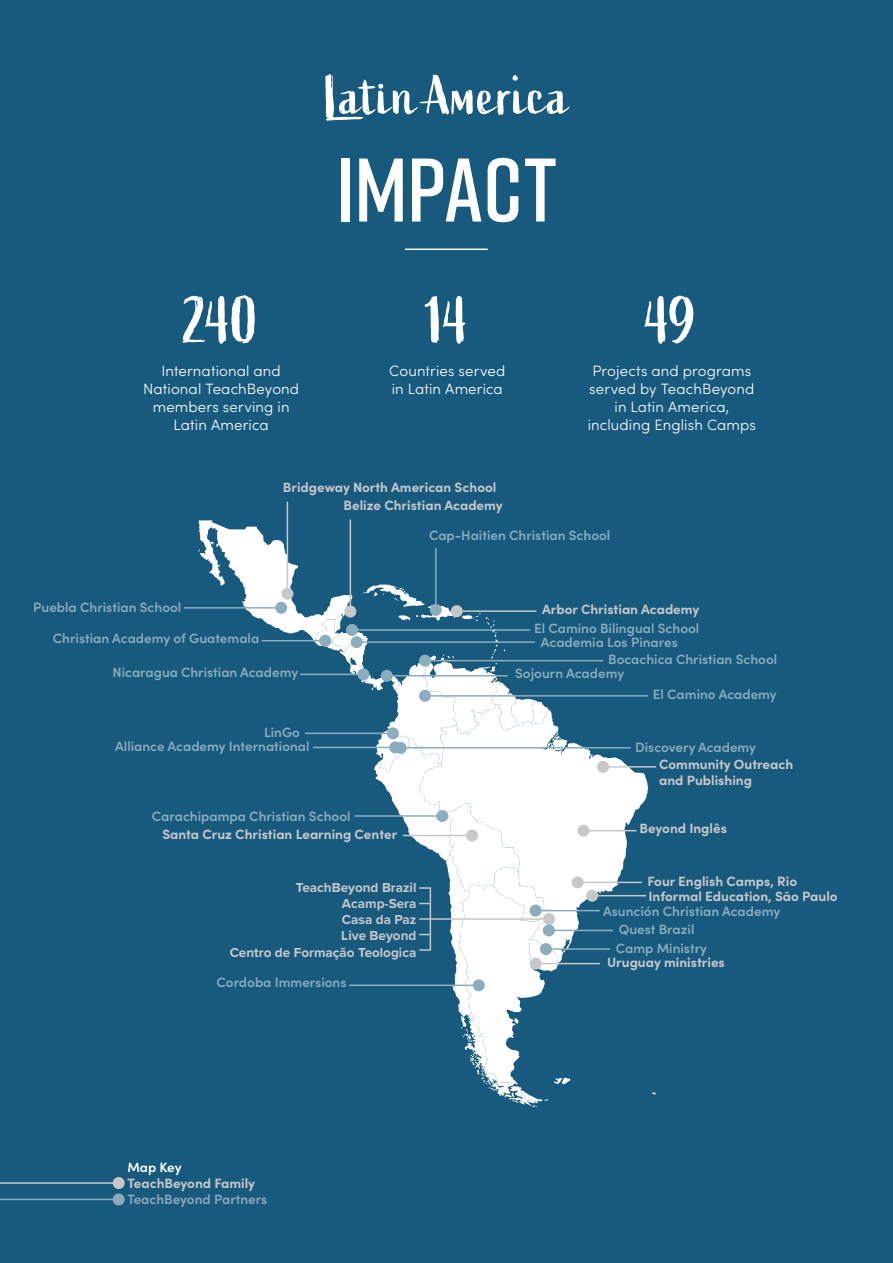
<style>
.page{position:relative;width:893px;height:1263px;background:#185a7d}
.page>*{position:absolute;margin:0;border:0;box-sizing:border-box;transform-origin:0 0}
.t1{font:600 90px "Rift";letter-spacing:-.01em;color:#fff}
.t2{font:66px "Active";color:#fff}
.t3{font:54px "Active";letter-spacing:.03em;color:#fff}
.t4{font:300 15px/18px "Sofia Pro";letter-spacing:.01em;color:#fff;text-align:center}
.t5{font:600 13.5px "Sofia Pro";color:#8badbe}
.t6{font:700 13.5px/18px "Sofia Pro";color:#c7c8ca}
.t7{font:700 13.5px/16.2px "Proxima Nova";color:#c7c8ca;text-align:right}
.t8{font:600 13.5px "Sofia Pro";color:#90a8bc}
.t9{font:600 13.5px "Sofia Pro";letter-spacing:-.01em;color:#fff}
</style>
<div class="page">
<hr style="left:405px;top:249px;width:83px;height:1px;background:#fff">
<svg style="left:571px;top:742px;width:77px;height:221px"></svg>
<hr style="left:350px;top:519px;width:1px;height:92px;background:#c7c8ca">
<hr style="left:583px;top:830px;width:53px;height:1px;background:#c7c8ca">
<div style="left:577px;top:825px;width:12px;height:12px;background:#c7c8ca;border-radius:50%"></div>
<hr style="left:603px;top:766px;width:53px;height:2px;background:#c7c8ca">
<div style="left:597px;top:761px;width:12px;height:12px;background:#c7c8ca;border-radius:50%"></div>
<hr style="left:425px;top:695px;width:223px;height:2px;background:#8badbe">
<hr style="left:425px;top:660px;width:178px;height:1px;background:#8badbe">
<hr style="left:401px;top:747px;width:230px;height:1px;background:#8badbe">
<hr style="left:546px;top:948px;width:64px;height:2px;background:#8badbe">
<hr style="left:536px;top:963px;width:64px;height:1px;background:#c7c8ca">
<hr style="left:578px;top:882px;width:64px;height:1px;background:#c7c8ca">
<div style="left:572px;top:876px;width:12px;height:12px;background:#c7c8ca;border-radius:50%"></div>
<hr style="left:592px;top:895px;width:54px;height:1px;background:#c7c8ca">
<div style="left:586px;top:890px;width:12px;height:12px;background:#c7c8ca;border-radius:50%"></div>
<svg style="left:198px;top:520px;width:373px;height:587px"></svg>
<hr style="left:549px;top:930px;width:64px;height:1px;background:#8badbe">
<div style="left:543px;top:924px;width:12px;height:12px;background:#8badbe;border-radius:50%"></div>
<hr style="left:0;top:1199px;width:119px;height:1px;background:#90a8bc">
<div style="left:113px;top:1193px;width:12px;height:12px;background:#90a8bc;border-radius:50%"></div>
<hr style="left:0;top:1182px;width:119px;height:2px;background:#c7c8ca">
<div style="left:113px;top:1177px;width:12px;height:12px;background:#c7c8ca;border-radius:50%"></div>
<hr style="left:184px;top:607px;width:97px;height:2px;background:#8badbe">
<div style="left:275px;top:602px;width:12px;height:12px;background:#8badbe;border-radius:50%"></div>
<hr style="left:287px;top:502px;width:1px;height:92px;background:#c7c8ca">
<div style="left:281px;top:588px;width:12px;height:12px;background:#c7c8ca;border-radius:50%"></div>
<hr style="left:262px;top:640px;width:63px;height:1px;background:#8badbe">
<div style="left:319px;top:635px;width:12px;height:12px;background:#8badbe;border-radius:50%"></div>
<hr style="left:357px;top:641px;width:178px;height:2px;background:#8badbe">
<div style="left:351px;top:636px;width:12px;height:12px;background:#8badbe;border-radius:50%"></div>
<hr style="left:535px;top:910px;width:65px;height:1px;background:#8badbe">
<div style="left:529px;top:905px;width:12px;height:12px;background:#8badbe;border-radius:50%"></div>
<hr style="left:352px;top:629px;width:178px;height:2px;background:#8badbe">
<div style="left:346px;top:624px;width:12px;height:12px;background:#8badbe;border-radius:50%"></div>
<hr style="left:305px;top:733px;width:88px;height:1px;background:#8badbe">
<div style="left:387px;top:727px;width:12px;height:12px;background:#8badbe;border-radius:50%"></div>
<h3 class="t3" style="left:325px;top:65px;width:245px">Latin America</h3>
<h2 class="t2" style="left:183px;top:283px;width:77px">240</h2>
<p class="t4" style="left:143px;top:361px;width:158px">International and<br>National TeachBeyond members serving in<br>Latin America</p>
<h1 class="t1" style="left:336px;top:126px;width:222px">IMPACT</h1>
<h2 class="t2" style="left:426px;top:283px;width:44px">14</h2>
<p class="t4" style="left:389px;top:361px;width:118px;text-align:left">Countries served in Latin America</p>
<h2 class="t2" style="left:646px;top:283px;width:53px">49</h2>
<p class="t4" style="left:588px;top:361px;width:170px">Projects and programs served by TeachBeyond in Latin America, including English Camps</p>
<p class="t5" style="left:33px;top:597px;width:150px">Puebla Christian School</p>
<p class="t5" style="left:53px;top:628px;width:208px">Christian Academy of Guatemala</p>
<p class="t6" style="left:343px;top:477px;width:161px;text-indent:-61px">Bridgeway North American School<br>Belize Christian Academy</p>
<p class="t5" style="left:429px;top:525px;width:183px">Cap-Haitien Christian School</p>
<p class="t6" style="left:542px;top:600px;width:159px">Arbor Christian Academy</p>
<p class="t5" style="left:534px;top:618px;width:167px">El Camino Bilingual School</p>
<p class="t5" style="left:541px;top:632px;width:138px">Academia Los Pinares</p>
<p class="t5" style="left:608px;top:649px;width:171px">Bocachica Christian School</p>
<p class="t5" style="left:113px;top:662px;width:187px">Nicaragua Christian Academy</p>
<p class="t5" style="left:264px;top:722px;width:38px">LinGo</p>
<p class="t5" style="left:115px;top:736px;width:196px">Alliance Academy International</p>
<p class="t5" style="left:152px;top:806px;width:200px">Carachipampa Christian School</p>
<p class="t6" style="left:162px;top:825px;width:236px">Santa Cruz Christian Learning Center</p>
<p class="t7" style="left:230px;top:879px;width:188px">TeachBeyond Brazil<br>Acamp-Sera<br>Casa da Paz<br>Live Beyond<br>Centro de Formação Teologica</p>
<p class="t5" style="left:217px;top:972px;width:131px">Cordoba Immersions</p>
<p class="t9" style="left:127px;top:1156px;width:56px">Map Key</p>
<p class="t6" style="left:127px;top:1173px;width:129px">TeachBeyond Family</p>
<p class="t8" style="left:127px;top:1189px;width:141px">TeachBeyond Partners</p>
<p class="t5" style="left:515px;top:663px;width:111px">Sojourn Academy</p>
<p class="t5" style="left:653px;top:684px;width:125px">El Camino Academy</p>
<p class="t5" style="left:635px;top:736px;width:122px">Discovery Academy</p>
<p class="t6" style="left:659px;top:755px;width:136px;line-height:16.2px">Community Outreach and Publishing</p>
<p class="t6" style="left:639px;top:818px;width:89px">Beyond Inglês</p>
<p class="t6" style="left:647px;top:873px;width:192px;line-height:14.5px">Four English Camps, Rio<br>Informal Education, São Paulo</p>
<p class="t5" style="left:603px;top:901px;width:179px">Asunción Christian Academy</p>
<p class="t5" style="left:619px;top:919px;width:77px">Quest Brazil</p>
<p class="t5" style="left:616px;top:938px;width:93px">Camp Ministry</p>
<p class="t6" style="left:607px;top:952px;width:119px">Uruguay ministries</p>
</div>
